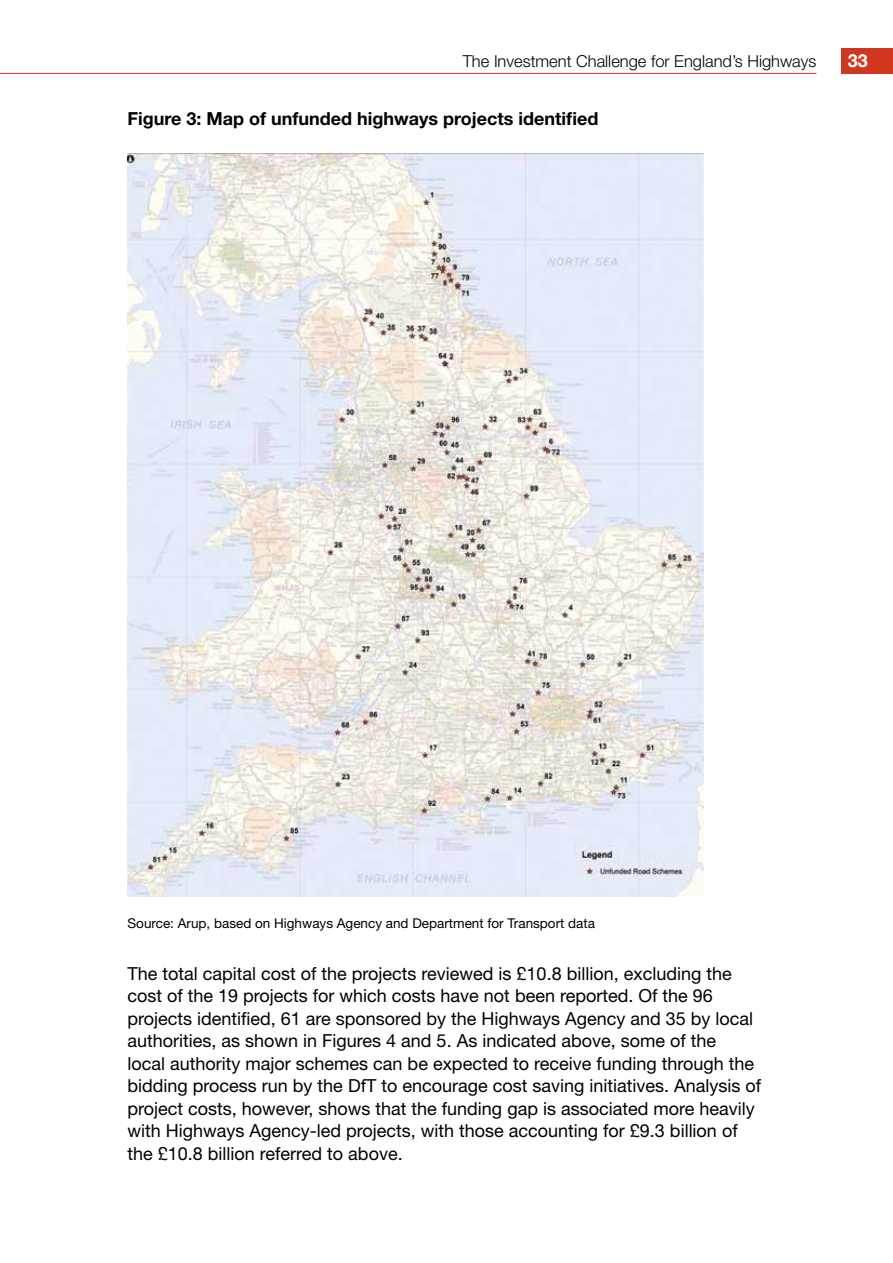
<style>
.page{position:relative;width:893px;height:1263px;background:#fff}
.page>*{position:absolute;margin:0;border:0;box-sizing:border-box;transform-origin:0 0}
.t1{font:18px/22.5px "Helvetica Neue";color:#000}
.t2{font:700 18px "Helvetica Neue";color:#000}
.t3{font:700 18px "Helvetica Neue";color:#fff}
.t4{font:300 16.5px "Helvetica Neue";color:#000}
.t5{font:13.5px "Helvetica Neue";color:#000}
</style>
<div class="page">
<hr style="left:0;top:73px;width:816px;height:1px;background:#cf381f">
<div style="left:842px;top:48px;width:51px;height:26px;background:#cf381f"></div>
<img style="left:128px;top:154px;width:576px;height:743px">
<p class="t4" style="left:463px;top:51px;width:355px">The Investment Challenge for England’s Highways</p>
<p class="t3" style="left:848px;top:50px;width:22px">33</p>
<p class="t2" style="left:128px;top:107px;width:472px">Figure 3: Map of unfunded highways projects identified</p>
<p class="t5" style="left:128px;top:915px;width:469px">Source: Arup, based on Highways Agency and Department for Transport data</p>
<p class="t1" style="left:128px;top:962px;width:635px">The total capital cost of the projects reviewed is £10.8 billion, excluding the cost of the 19 projects for which costs have not been reported. Of the 96 projects identified, 61 are sponsored by the Highways Agency and 35 by local authorities, as shown in Figures 4 and 5. As indicated above, some of the<br>local authority major schemes can be expected to receive funding through the bidding process run by the DfT to encourage cost saving initiatives. Analysis of project costs, however, shows that the funding gap is associated more heavily with Highways Agency-led projects, with those accounting for £9.3 billion of the £10.8 billion referred to above.</p>
</div>
